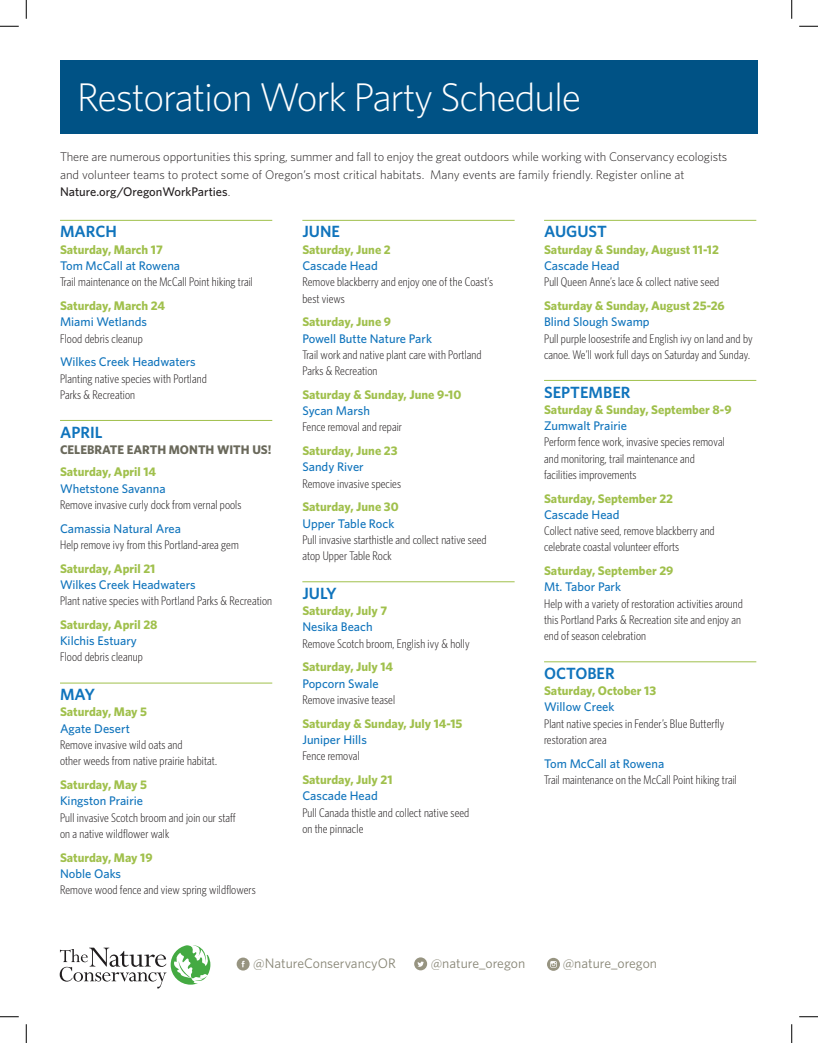
<style>
.page{position:relative;width:818px;height:1043px;background:#fff}
.page>*{position:absolute;margin:0;border:0;box-sizing:border-box;transform-origin:0 0}
.t1{font:300 40px "Whitney";letter-spacing:-.03em;color:#fff}
.t2{font:600 16.25px "Whitney";color:#1074bc}
.t3{font:13.75px "Whitney";color:#878575}
.t4{font:300 12.5px/16.2px "Whitney Condensed";letter-spacing:.01em;color:#231f20}
.t5{font:700 12.5px "Whitney";color:#a0c04c}
.t6{font:500 12.5px "Whitney";color:#1074bc}
.t7{font:300 12.5px/17.5px "Whitney";letter-spacing:-.01em;color:#231f20}
.t8{font:700 12.5px "Whitney";color:#6a695b}
.s1{font-weight:500}
</style>
<div class="page">
<div style="left:60px;top:60px;width:698px;height:74px;background:#005285"></div>
<hr style="left:60px;top:220px;width:212px;height:1px;background:#a0c04c">
<hr style="left:60px;top:420px;width:212px;height:1px;background:#a0c04c">
<hr style="left:60px;top:682px;width:212px;height:1px;background:#a0c04c">
<hr style="left:302px;top:220px;width:212px;height:1px;background:#a0c04c">
<hr style="left:302px;top:581px;width:212px;height:1px;background:#a0c04c">
<hr style="left:544px;top:220px;width:212px;height:1px;background:#a0c04c">
<hr style="left:544px;top:380px;width:212px;height:1px;background:#a0c04c">
<hr style="left:544px;top:661px;width:212px;height:1px;background:#a0c04c">
<svg style="left:60px;top:945px;width:150px;height:43px"></svg>
<svg style="left:237px;top:957px;width:12px;height:13px"></svg>
<svg style="left:414px;top:957px;width:13px;height:13px"></svg>
<svg style="left:547px;top:957px;width:13px;height:13px"></svg>
<svg style="left:0;top:25px;width:19px;height:2px"></svg>
<svg style="left:799px;top:25px;width:19px;height:2px"></svg>
<svg style="left:0;top:1016px;width:19px;height:1px"></svg>
<svg style="left:799px;top:1016px;width:19px;height:1px"></svg>
<svg style="left:25px;top:0;width:2px;height:19px"></svg>
<svg style="left:25px;top:1024px;width:2px;height:18px"></svg>
<svg style="left:791px;top:0;width:1px;height:19px"></svg>
<svg style="left:791px;top:1024px;width:1px;height:18px"></svg>
<h1 class="t1" style="left:77px;top:71px;width:506px">Restoration Work Party Schedule</h1>
<p class="t7" style="left:60px;top:148px;width:668px">There are numerous opportunities this spring, summer and fall to enjoy the great outdoors while working with Conservancy ecologists and volunteer teams to protect some of Oregon’s most critical habitats. Many events are family friendly. Register online at<br><span class="s1">Nature.org/OregonWorkParties</span>.</p>
<h2 class="t2" style="left:544px;top:221px;width:64px">AUGUST</h2>
<p class="t5" style="left:544px;top:241px;width:176px">Saturday &amp; Sunday, August 11-12</p>
<p class="t6" style="left:544px;top:257px;width:77px">Cascade Head</p>
<p class="t4" style="left:544px;top:273px;width:177px">Pull Queen Anne’s lace &amp; collect native seed</p>
<p class="t5" style="left:544px;top:297px;width:182px">Saturday &amp; Sunday, August 25-26</p>
<p class="t6" style="left:544px;top:314px;width:107px">Blind Slough Swamp</p>
<p class="t4" style="left:544px;top:330px;width:210px">Pull purple loosestrife and English ivy on land and by canoe. We’ll work full days on Saturday and Sunday.</p>
<h2 class="t2" style="left:544px;top:381px;width:88px">SEPTEMBER</h2>
<p class="t5" style="left:544px;top:401px;width:189px">Saturday &amp; Sunday, September 8-9</p>
<p class="t6" style="left:544px;top:417px;width:85px">Zumwalt Prairie</p>
<p class="t4" style="left:544px;top:433px;width:182px">Perform fence work, invasive species removal and monitoring, trail maintenance and facilities improvements</p>
<p class="t5" style="left:544px;top:490px;width:130px">Saturday, September 22</p>
<p class="t6" style="left:544px;top:506px;width:77px">Cascade Head</p>
<p class="t4" style="left:544px;top:522px;width:172px">Collect native seed, remove blackberry and celebrate coastal volunteer efforts</p>
<p class="t5" style="left:544px;top:562px;width:131px">Saturday, September 29</p>
<p class="t6" style="left:544px;top:579px;width:78px">Mt. Tabor Park</p>
<p class="t4" style="left:544px;top:595px;width:200px">Help with a variety of restoration activities around this Portland Parks &amp; Recreation site and enjoy an end of season celebration</p>
<h2 class="t2" style="left:544px;top:662px;width:72px">OCTOBER</h2>
<p class="t5" style="left:544px;top:682px;width:114px">Saturday, October 13</p>
<p class="t6" style="left:544px;top:699px;width:72px">Willow Creek</p>
<p class="t4" style="left:544px;top:715px;width:182px">Plant native species in Fender’s Blue Butterfly restoration area</p>
<p class="t6" style="left:544px;top:755px;width:122px">Tom McCall at Rowena</p>
<p class="t4" style="left:544px;top:771px;width:194px">Trail maintenance on the McCall Point hiking trail</p>
<h2 class="t2" style="left:60px;top:221px;width:58px">MARCH</h2>
<p class="t5" style="left:60px;top:241px;width:104px">Saturday, March 17</p>
<p class="t6" style="left:60px;top:257px;width:122px">Tom McCall at Rowena</p>
<p class="t4" style="left:60px;top:273px;width:194px">Trail maintenance on the McCall Point hiking trail</p>
<p class="t5" style="left:60px;top:297px;width:107px">Saturday, March 24</p>
<p class="t6" style="left:60px;top:314px;width:88px">Miami Wetlands</p>
<p class="t4" style="left:60px;top:330px;width:84px">Flood debris cleanup</p>
<p class="t6" style="left:60px;top:354px;width:137px">Wilkes Creek Headwaters</p>
<p class="t4" style="left:60px;top:370px;width:148px">Planting native species with Portland<br>Parks &amp; Recreation</p>
<h2 class="t2" style="left:60px;top:421px;width:44px">APRIL</h2>
<p class="t8" style="left:60px;top:441px;width:213px">CELEBRATE EARTH MONTH WITH US!</p>
<p class="t5" style="left:60px;top:463px;width:98px">Saturday, April 14</p>
<p class="t6" style="left:60px;top:480px;width:107px">Whetstone Savanna</p>
<p class="t4" style="left:60px;top:496px;width:183px">Remove invasive curly dock from vernal pools</p>
<p class="t6" style="left:60px;top:520px;width:123px">Camassia Natural Area</p>
<p class="t4" style="left:60px;top:536px;width:180px">Help remove ivy from this Portland-area gem</p>
<p class="t5" style="left:60px;top:560px;width:97px">Saturday, April 21</p>
<p class="t6" style="left:60px;top:576px;width:137px">Wilkes Creek Headwaters</p>
<p class="t4" style="left:60px;top:592px;width:213px">Plant native species with Portland Parks &amp; Recreation</p>
<p class="t5" style="left:60px;top:616px;width:99px">Saturday, April 28</p>
<p class="t6" style="left:60px;top:632px;width:78px">Kilchis Estuary</p>
<p class="t4" style="left:60px;top:648px;width:84px">Flood debris cleanup</p>
<h2 class="t2" style="left:60px;top:683px;width:36px">MAY</h2>
<p class="t5" style="left:60px;top:703px;width:89px">Saturday, May 5</p>
<p class="t6" style="left:60px;top:720px;width:71px">Agate Desert</p>
<p class="t4" style="left:60px;top:736px;width:158px">Remove invasive wild oats and<br>other weeds from native prairie habitat.</p>
<p class="t5" style="left:60px;top:776px;width:89px">Saturday, May 5</p>
<p class="t6" style="left:60px;top:792px;width:85px">Kingston Prairie</p>
<p class="t4" style="left:60px;top:808px;width:177px">Pull invasive Scotch broom and join our staff on a native wildflower walk</p>
<p class="t5" style="left:60px;top:848px;width:94px">Saturday, May 19</p>
<p class="t6" style="left:60px;top:865px;width:63px">Noble Oaks</p>
<p class="t4" style="left:60px;top:881px;width:197px">Remove wood fence and view spring wildflowers</p>
<h2 class="t2" style="left:302px;top:221px;width:39px">JUNE</h2>
<p class="t5" style="left:302px;top:241px;width:90px">Saturday, June 2</p>
<p class="t6" style="left:302px;top:257px;width:77px">Cascade Head</p>
<p class="t4" style="left:302px;top:273px;width:192px">Remove blackberry and enjoy one of the Coast’s best views</p>
<p class="t5" style="left:302px;top:313px;width:90px">Saturday, June 9</p>
<p class="t6" style="left:302px;top:330px;width:131px">Powell Butte Nature Park</p>
<p class="t4" style="left:302px;top:346px;width:181px">Trail work and native plant care with Portland<br>Parks &amp; Recreation</p>
<p class="t5" style="left:302px;top:386px;width:160px">Saturday &amp; Sunday, June 9-10</p>
<p class="t6" style="left:302px;top:402px;width:69px">Sycan Marsh</p>
<p class="t4" style="left:302px;top:418px;width:101px">Fence removal and repair</p>
<p class="t5" style="left:302px;top:442px;width:97px">Saturday, June 23</p>
<p class="t6" style="left:302px;top:459px;width:63px">Sandy River</p>
<p class="t4" style="left:302px;top:475px;width:100px">Remove invasive species</p>
<p class="t5" style="left:302px;top:498px;width:98px">Saturday, June 30</p>
<p class="t6" style="left:302px;top:515px;width:93px">Upper Table Rock</p>
<p class="t4" style="left:302px;top:531px;width:186px">Pull invasive starthistle and collect native seed atop Upper Table Rock</p>
<h2 class="t2" style="left:302px;top:582px;width:36px">JULY</h2>
<p class="t5" style="left:302px;top:602px;width:86px">Saturday, July 7</p>
<p class="t6" style="left:302px;top:619px;width:72px">Nesika Beach</p>
<p class="t4" style="left:302px;top:635px;width:169px">Remove Scotch broom, English ivy &amp; holly</p>
<p class="t5" style="left:302px;top:658px;width:92px">Saturday, July 14</p>
<p class="t6" style="left:302px;top:675px;width:78px">Popcorn Swale</p>
<p class="t4" style="left:302px;top:691px;width:94px">Remove invasive teasel</p>
<p class="t5" style="left:302px;top:715px;width:161px">Saturday &amp; Sunday, July 14-15</p>
<p class="t6" style="left:302px;top:731px;width:66px">Juniper Hills</p>
<p class="t4" style="left:302px;top:747px;width:59px">Fence removal</p>
<p class="t5" style="left:302px;top:771px;width:92px">Saturday, July 21</p>
<p class="t6" style="left:302px;top:787px;width:77px">Cascade Head</p>
<p class="t4" style="left:302px;top:803px;width:168px">Pull Canada thistle and collect native seed on the pinnacle</p>
<p class="t3" style="left:253px;top:954px;width:144px">@NatureConservancyOR</p>
<p class="t3" style="left:430px;top:954px;width:96px">@nature_oregon</p>
<p class="t3" style="left:562px;top:954px;width:96px">@nature_oregon</p>
</div>
